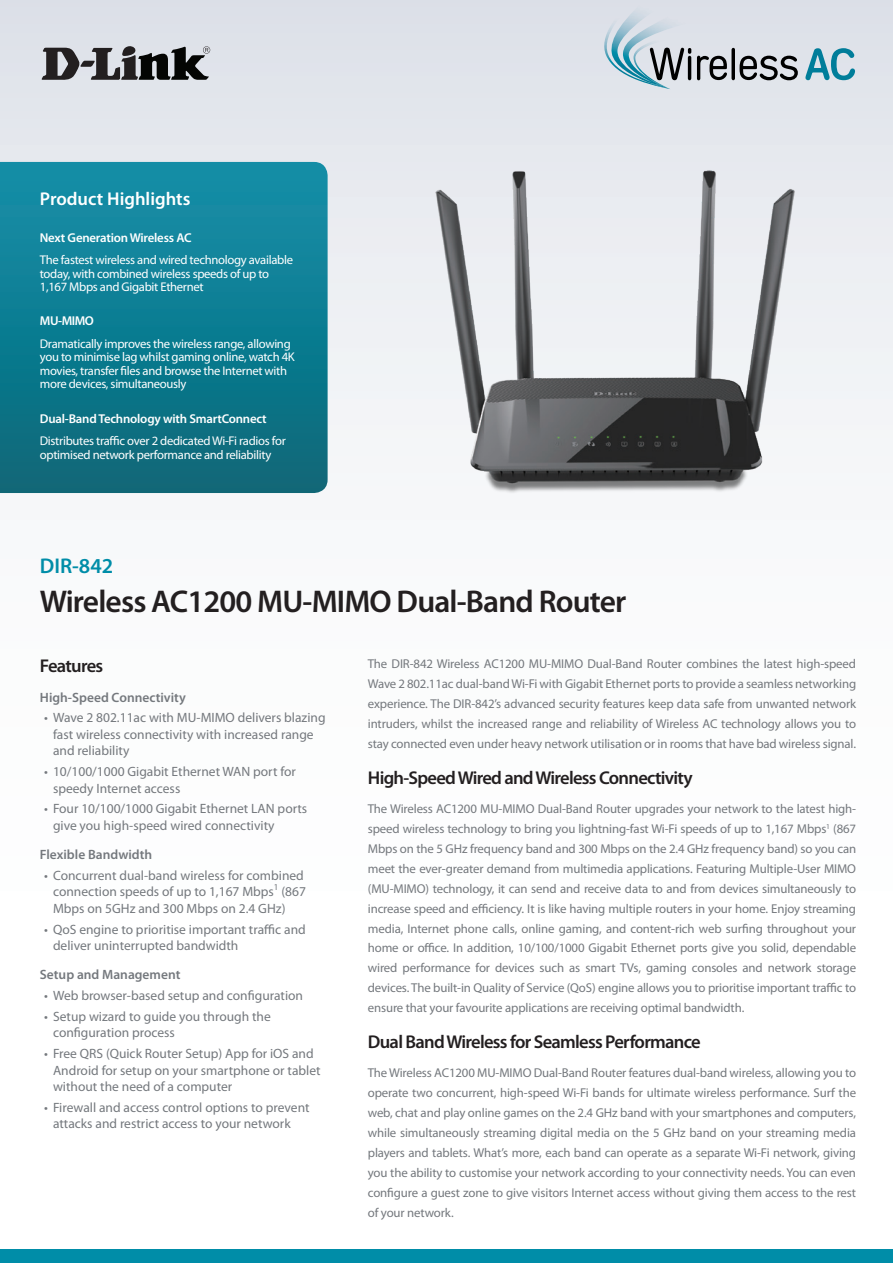
<style>
.page{position:relative;width:893px;height:1263px;background:#fff}
.page>*{position:absolute;margin:0;border:0;box-sizing:border-box;transform-origin:0 0}
.t1{font:600 31.5px "Myriad Pro";letter-spacing:-.025em;color:#231f20}
.t2{font:600 21.3px "Myriad Pro";color:#008da8}
.Description_Topic{font:600 18.6px "Myriad Pro";letter-spacing:-.04em;color:#231f20}
.Highlights_Title{font:600 18.6px "Myriad Pro";color:#fff}
.Features_Title{font:600 18.6px "Myriad Pro";letter-spacing:-.04em;color:#231f20}
.t3{font:13.5px/16.5px "Myriad Pro";color:#74787d}
.Features_Category{font:600 13.5px "Myriad Pro";color:#74787d}
.Description_Text{font:12.9px/20px "Myriad Pro";letter-spacing:-.01em;color:#74787d;text-align:justify}
.Highlights_Category{font:600 12.9px "Myriad Pro";letter-spacing:-.015em;color:#fff}
.Highlights_Text{font:12.6px/13.5px "Myriad Pro";letter-spacing:-.025em;color:#fff}
</style>
<div class="page">
<div style="left:0;top:0;width:893px;height:1084px;background:linear-gradient(to bottom,#e3e6ec,#fff)"></div>
<div style="left:0;top:1249px;width:893px;height:14px;background:#008da8"></div>
<svg style="left:0;top:162px;width:328px;height:331px;background:#0f7c90"></svg>
<svg style="left:42px;top:46px;width:168px;height:34px;background:#737376"></svg>
<img style="left:399px;top:134px;width:432px;height:384px">
<img style="left:602px;top:8px;width:47px;height:81px">
<img style="left:609px;top:0;width:94px;height:86px">
<img style="left:648px;top:78px;width:19px;height:10px">
<img style="left:649px;top:82px;width:21px;height:7px">
<svg style="left:661px;top:86px;width:9px;height:3px"></svg>
<svg style="left:650px;top:48px;width:41px;height:32px"></svg>
<svg style="left:697px;top:48px;width:101px;height:32px;background:#989a9f"></svg>
<svg style="left:805px;top:48px;width:50px;height:32px;background:#7fb7c7"></svg>
<p class="Highlights_Title" style="left:40px;top:187px;width:152px">Product Highlights</p>
<p class="Highlights_Category" style="left:40px;top:229px;width:153px">Next Generation Wireless AC</p>
<p class="Highlights_Text" style="left:40px;top:253px;width:255px">The fastest wireless and wired technology available today, with combined wireless speeds of up to<br>1,167 Mbps and Gigabit Ethernet</p>
<p class="Highlights_Category" style="left:40px;top:313px;width:56px">MU-MIMO</p>
<p class="Highlights_Text" style="left:40px;top:337px;width:256px">Dramatically improves the wireless range, allowing you to minimise lag whilst gaming online, watch 4K movies, transfer files and browse the Internet with more devices, simultaneously</p>
<p class="Highlights_Category" style="left:40px;top:410px;width:228px">Dual-Band Technology with SmartConnect</p>
<p class="Highlights_Text" style="left:40px;top:434px;width:247px">Distributes traffic over 2 dedicated Wi-Fi radios for optimised network performance and reliability</p>
<h2 class="t2" style="left:40px;top:552px;width:75px">DIR-842</h2>
<h1 class="t1" style="left:40px;top:582px;width:588px">Wireless AC1200 MU-MIMO Dual-Band Router</h1>
<p class="Features_Title" style="left:40px;top:654px;width:65px">Features</p>
<p class="Features_Category" style="left:40px;top:688px;width:147px">High-Speed Connectivity</p>
<p class="t3" style="left:53px;top:709px;width:274px;text-indent:-9px">• Wave 2 802.11ac with MU-MIMO delivers blazing fast wireless connectivity with increased range and reliability</p>
<p class="t3" style="left:53px;top:763px;width:244px;text-indent:-9px">• 10/100/1000 Gigabit Ethernet WAN port for speedy Internet access</p>
<p class="t3" style="left:53px;top:800px;width:256px;text-indent:-9px">• Four 10/100/1000 Gigabit Ethernet LAN ports give you high-speed wired connectivity</p>
<p class="Features_Category" style="left:40px;top:846px;width:114px">Flexible Bandwidth</p>
<p class="t3" style="left:53px;top:867px;width:254px;text-indent:-9px">• Concurrent dual-band wireless for combined connection speeds of up to 1,167 Mbps<sup>1</sup> (867<br>Mbps on 5GHz and 300 Mbps on 2.4 GHz)</p>
<p class="t3" style="left:53px;top:921px;width:254px;text-indent:-9px">• QoS engine to prioritise important traffic and deliver uninterrupted bandwidth</p>
<p class="Features_Category" style="left:40px;top:966px;width:142px">Setup and Management</p>
<p class="t3" style="left:44px;top:987px;width:261px">• Web browser-based setup and configuration</p>
<p class="t3" style="left:53px;top:1008px;width:219px;text-indent:-9px">• Setup wizard to guide you through the configuration process</p>
<p class="t3" style="left:53px;top:1045px;width:269px;text-indent:-9px">• Free QRS (Quick Router Setup) App for iOS and<br>Android for setup on your smartphone or tablet without the need of a computer</p>
<p class="t3" style="left:53px;top:1099px;width:258px;text-indent:-9px">• Firewall and access control options to prevent attacks and restrict access to your network</p>
<p class="Description_Text" style="left:368px;top:654px;width:490px">The DIR-842 Wireless AC1200 MU-MIMO Dual-Band Router combines the latest high-speed Wave 2 802.11ac dual-band Wi-Fi with Gigabit Ethernet ports to provide a seamless networking experience. The DIR-842’s advanced security features keep data safe from unwanted network intruders, whilst the increased range and reliability of Wireless AC technology allows you to stay connected even under heavy network utilisation or in rooms that have bad wireless signal.</p>
<p class="Description_Topic" style="left:368px;top:766px;width:326px">High-Speed Wired and Wireless Connectivity</p>
<p class="Description_Text" style="left:368px;top:798px;width:490px">The Wireless AC1200 MU-MIMO Dual-Band Router upgrades your network to the latest high&shy;speed wireless technology to bring you lightning-fast Wi-Fi speeds of up to 1,167 Mbps<sup>1</sup> (867<br>Mbps on the 5 GHz frequency band and 300 Mbps on the 2.4 GHz frequency band) so you can meet the ever-greater demand from multimedia applications. Featuring Multiple-User MIMO (MU-MIMO) technology, it can send and receive data to and from devices simultaneously to increase speed and efficiency. It is like having multiple routers in your home. Enjoy streaming media, Internet phone calls, online gaming, and content-rich web surfing throughout your home or office. In addition, 10/100/1000 Gigabit Ethernet ports give you solid, dependable wired performance for devices such as smart TVs, gaming consoles and network storage devices. The built-in Quality of Service (QoS) engine allows you to prioritise important traffic to ensure that your favourite applications are receiving optimal bandwidth.</p>
<p class="Description_Topic" style="left:368px;top:1030px;width:334px">Dual Band Wireless for Seamless Performance</p>
<p class="Description_Text" style="left:368px;top:1063px;width:490px">The Wireless AC1200 MU-MIMO Dual-Band Router features dual-band wireless, allowing you to operate two concurrent, high-speed Wi-Fi bands for ultimate wireless performance. Surf the web, chat and play online games on the 2.4 GHz band with your smartphones and computers, while simultaneously streaming digital media on the 5 GHz band on your streaming media players and tablets. What’s more, each band can operate as a separate Wi-Fi network, giving you the ability to customise your network according to your connectivity needs. You can even configure a guest zone to give visitors Internet access without giving them access to the rest of your network.</p>
</div>
